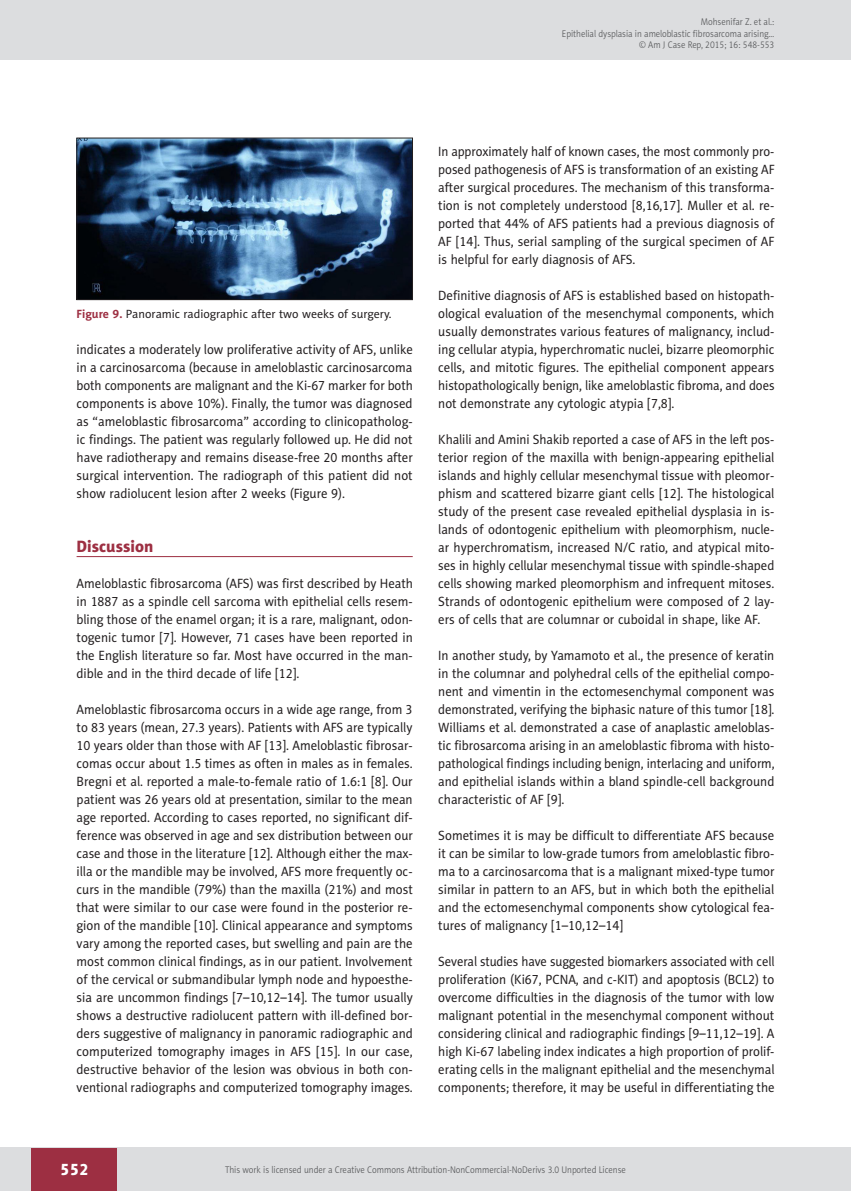
<style>
.page{position:relative;width:851px;height:1191px;background:#fff}
.page>*{position:absolute;margin:0;border:0;box-sizing:border-box;transform-origin:0 0}
.AJCR_Headline_1{font:16.5px "Naomi Sans EFN Heavy";color:#9d2f42}
.t1{font:16.5px "Naomi Sans EFN Heavy";color:#fff}
.AJCR_Body{font:13.5px/18px "Naomi Sans EFN";color:#231f20;text-align:justify;scale:.95 1}
.AJCR_Body-2{font:13.5px/18px "Naomi Sans EFN";color:#231f20;text-align:justify;scale:.94 1}
.AJCR_Body-3{font:13.5px/18px "Naomi Sans EFN";color:#231f20;text-align:justify;scale:.93 1}
.AJCR_Rycina_tytul{font:12px "Naomi Sans EFN";color:#231f20}
.t2{font:9.75px/11.2px "Naomi Sans EFN Light";color:#57585a;text-align:right;scale:.9 1}
.s1{font-weight:700;color:#9d2f42}
</style>
<div class="page">
<hr style="left:77px;top:556px;width:335px;height:1px;background:#9d2f42">
<img style="left:79px;top:140px;width:331px;height:158px">
<div style="left:77px;top:138px;width:335px;height:162px;border:1px solid #231f20"></div>
<div style="left:0;top:1148px;width:850px;height:43px;background:#dcdddf"></div>
<div style="left:32px;top:1147px;width:85px;height:43px;background:#9d2f42"></div>
<div style="left:0;top:0;width:850px;height:60px;background:#dcdddf"></div>
<hr style="left:850px;top:0;width:1px;height:60px;background:#dcdddf">
<p class="t2" style="left:562px;top:16px;width:237px">Mohsenifar Z. et al.:<br>Epithelial dysplasia in ameloblastic fibrosarcoma arising… © Am J Case Rep, 2015; 16: 548-553</p>
<p class="AJCR_Rycina_tytul" style="left:77px;top:307px;width:316px"><span class="s1">Figure 9.</span> Panoramic radiographic after two weeks of surgery.</p>
<p class="AJCR_Body" style="left:77px;top:340px;width:355px">indicates a moderately low proliferative activity of AFS, unlike in a carcinosarcoma (because in ameloblastic carcinosarcoma both components are malignant and the Ki-67 marker for both components is above 10%). Finally, the tumor was diagnosed as “ameloblastic fibrosarcoma” according to clinicopatholog&shy;ic findings. The patient was regularly followed up. He did not have radiotherapy and remains disease-free 20 months after surgical intervention. The radiograph of this patient did not show radiolucent lesion after 2 weeks (Figure 9).</p>
<p class="AJCR_Headline_1" style="left:77px;top:536px;width:78px">Discussion</p>
<p class="AJCR_Body" style="left:77px;top:574px;width:355px">Ameloblastic fibrosarcoma (AFS) was first described by Heath in 1887 as a spindle cell sarcoma with epithelial cells resem&shy;bling those of the enamel organ; it is a rare, malignant, odon&shy;togenic tumor [7]. However, 71 cases have been reported in the English literature so far. Most have occurred in the man&shy;dible and in the third decade of life [12].</p>
<p class="AJCR_Body" style="left:77px;top:700px;width:355px">Ameloblastic fibrosarcoma occurs in a wide age range, from 3 to 83 years (mean, 27.3 years). Patients with AFS are typically 10 years older than those with AF [13]. Ameloblastic fibrosar&shy;comas occur about 1.5 times as often in males as in females.<br>Bregni et al. reported a male-to-female ratio of 1.6:1 [8]. Our patient was 26 years old at presentation, similar to the mean age reported. According to cases reported, no significant dif&shy;ference was observed in age and sex distribution between our case and those in the literature [12]. Although either the max&shy;illa or the mandible may be involved, AFS more frequently oc&shy;curs in the mandible (79%) than the maxilla (21%) and most that were similar to our case were found in the posterior re&shy;gion of the mandible [10]. Clinical appearance and symptoms vary among the reported cases, but swelling and pain are the most common clinical findings, as in our patient. Involvement of the cervical or submandibular lymph node and hypoesthe&shy;sia are uncommon findings [7–10,12–14]. The tumor usually shows a destructive radiolucent pattern with ill-defined bor&shy;ders suggestive of malignancy in panoramic radiographic and computerized tomography images in AFS [15]. In our case, destructive behavior of the lesion was obvious in both con&shy;ventional radiographs and computerized tomography images.</p>
<p class="AJCR_Body-2" style="left:438px;top:142px;width:359px">In approximately half of known cases, the most commonly pro&shy;posed pathogenesis of AFS is transformation of an existing AF after surgical procedures. The mechanism of this transforma&shy;tion is not completely understood [8,16,17]. Muller et al. re&shy;ported that 44% of AFS patients had a previous diagnosis of AF [14]. Thus, serial sampling of the surgical specimen of AF is helpful for early diagnosis of AFS.</p>
<p class="AJCR_Body" style="left:438px;top:286px;width:355px">Definitive diagnosis of AFS is established based on histopath&shy;ological evaluation of the mesenchymal components, which usually demonstrates various features of malignancy, includ&shy;ing cellular atypia, hyperchromatic nuclei, bizarre pleomorphic cells, and mitotic figures. The epithelial component appears histopathologically benign, like ameloblastic fibroma, and does not demonstrate any cytologic atypia [7,8].</p>
<p class="AJCR_Body-2" style="left:438px;top:430px;width:359px">Khalili and Amini Shakib reported a case of AFS in the left pos&shy;terior region of the maxilla with benign-appearing epithelial islands and highly cellular mesenchymal tissue with pleomor&shy;phism and scattered bizarre giant cells [12]. The histological study of the present case revealed epithelial dysplasia in is&shy;lands of odontogenic epithelium with pleomorphism, nucle&shy;ar hyperchromatism, increased N/C ratio, and atypical mito&shy;ses in highly cellular mesenchymal tissue with spindle-shaped cells showing marked pleomorphism and infrequent mitoses.<br>Strands of odontogenic epithelium were composed of 2 lay&shy;ers of cells that are columnar or cuboidal in shape, like AF.</p>
<p class="AJCR_Body" style="left:438px;top:646px;width:355px">In another study, by Yamamoto et al., the presence of keratin in the columnar and polyhedral cells of the epithelial compo&shy;nent and vimentin in the ectomesenchymal component was demonstrated, verifying the biphasic nature of this tumor [18].<br>Williams et al. demonstrated a case of anaplastic ameloblas&shy;tic fibrosarcoma arising in an ameloblastic fibroma with histo&shy;pathological findings including benign, interlacing and uniform, and epithelial islands within a bland spindle-cell background characteristic of AF [9].</p>
<p class="AJCR_Body" style="left:438px;top:826px;width:355px">Sometimes it is may be difficult to differentiate AFS because it can be similar to low-grade tumors from ameloblastic fibro&shy;ma to a carcinosarcoma that is a malignant mixed-type tumor similar in pattern to an AFS, but in which both the epithelial and the ectomesenchymal components show cytological fea&shy;tures of malignancy [1–10,12–14]</p>
<p class="AJCR_Body-3" style="left:438px;top:952px;width:363px">Several studies have suggested biomarkers associated with cell proliferation (Ki67, PCNA, and c-KIT) and apoptosis (BCL2) to overcome difficulties in the diagnosis of the tumor with low malignant potential in the mesenchymal component without considering clinical and radiographic findings [9–11,12–19]. A high Ki-67 labeling index indicates a high proportion of prolif&shy;erating cells in the malignant epithelial and the mesenchymal components; therefore, it may be useful in differentiating the</p>
<p class="t1" style="left:60px;top:1159px;width:30px">552</p>
<p class="t2" style="left:225px;top:1164px;width:447px">This work is licensed under a Creative Commons Attribution-NonCommercial-NoDerivs 3.0 Unported License</p>
</div>
